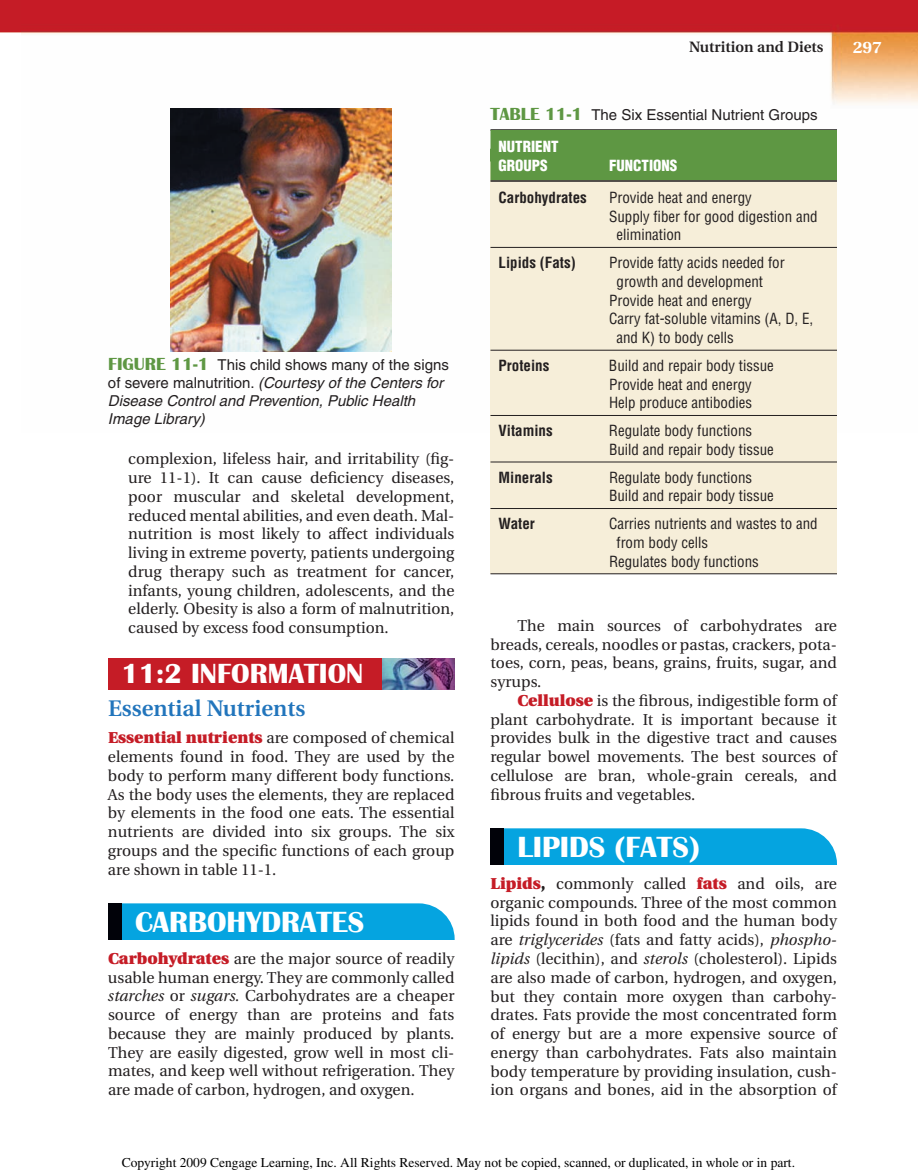
<style>
.page{position:relative;width:918px;height:1175px;background:#fff}
.page>*{position:absolute;margin:0;border:0;box-sizing:border-box;transform-origin:0 0}
.t1{font:700 30px "Britannic";color:#fff}
.t2{font:700 28.5px "Britannic";color:#fff}
.t3{font:600 22.5px "Utopia";color:#2275bc}
.t4{font:700 16.5px "Utopia";color:#fff;scale:1.05 1}
.t5{font:15.75px/18.8px "Utopia";color:#231f20;text-align:justify}
.t6{font:condensed 15px/18.8px "Helvetica";color:#231f20}
.t7{font:italic 15px/18px "Helvetica";color:#231f20}
.t8{font:700 condensed 15px "Helvetica";color:#231f20}
.t9{font:15px/32.2px "Helvetica";color:#231f20}
.t10{font:600 15px "Utopia";color:#231f20}
.t11{font:900 condensed 15px "Helvetica";color:#fff}
.t12{font:13.5px "Times";color:#000}
.s1{font-family:"Britannic";font-weight:700;font-style:normal;font-size:18px;color:#5e9743}
.s2{font-style:normal}
.s3{font-weight:900;color:#c51c26}
.s4{font-style:italic}
.s5{font-family:"Britannic";font-weight:700;font-size:18px;color:#5e9743}
.s6{font-weight:900;font-stretch:condensed;color:#fff}
.s7{font-weight:900}
</style>
<div class="page">
<img style="left:21px;top:0;width:897px;height:352px">
<img style="left:0;top:0;width:21px;height:33px">
<div style="left:504px;top:828px;width:333px;height:36px;background:#05a4e0"></div>
<div style="left:490px;top:828px;width:14px;height:36px;background:#010209"></div>
<div style="left:121px;top:903px;width:334px;height:36px;background:#05a4e0"></div>
<div style="left:108px;top:903px;width:13px;height:36px;background:#010209"></div>
<div style="left:108px;top:658px;width:346px;height:31px;background:#c51c26"></div>
<img style="left:382px;top:658px;width:72px;height:31px">
<img style="left:171px;top:108px;width:221px;height:244px">
<div style="left:490px;top:160px;width:347px;height:413px;background:#f6eed9"></div>
<hr style="left:490px;top:129px;width:347px;height:2px;background:#231f20">
<div style="left:490px;top:130px;width:347px;height:31px;background:#5e9743"></div>
<div style="left:490px;top:149px;width:347px;height:31px;background:#5e9743"></div>
<hr style="left:490px;top:180px;width:347px;height:2px;background:#231f20">
<hr style="left:490px;top:247px;width:347px;height:1px;background:#231f20">
<hr style="left:490px;top:350px;width:347px;height:1px;background:#231f20">
<hr style="left:490px;top:415px;width:347px;height:1px;background:#231f20">
<hr style="left:490px;top:461px;width:347px;height:1px;background:#231f20">
<hr style="left:490px;top:508px;width:347px;height:1px;background:#231f20">
<hr style="left:490px;top:573px;width:347px;height:1px;background:#231f20">
<p class="t7" style="left:108px;top:357px;width:342px"><span class="s1">FIGURE 11-1</span> <span class="s2">This child shows many of the signs of severe malnutrition.</span> (Courtesy of the Centers for Disease Control and Prevention, Public Health Image Library)</p>
<p class="t5" style="left:128px;top:451px;width:328px">complexion, lifeless hair, and irritability (fig&shy;ure 11-1). It can cause deficiency diseases, poor muscular and skeletal development, reduced mental abilities, and even death. Mal&shy;nutrition is most likely to affect individuals living in extreme poverty, patients undergoing drug therapy such as treatment for cancer, infants, young children, adolescents, and the elderly. Obesity is also a form of malnutrition, caused by excess food consumption.</p>
<p class="t2" style="left:122px;top:659px;width:243px">11:2 INFORMATION</p>
<p class="t3" style="left:108px;top:699px;width:199px">Essential Nutrients</p>
<p class="t5" style="left:108px;top:730px;width:348px"><span class="s3">Essential nutrients</span> are composed of chemical elements found in food. They are used by the body to perform many different body functions.<br>As the body uses the elements, they are replaced by elements in the food one eats. The essential nutrients are divided into six groups. The six groups and the specific functions of each group are shown in table 11-1.</p>
<p class="t1" style="left:135px;top:906px;width:231px">CARBOHYDRATES</p>
<p class="t5" style="left:108px;top:950px;width:348px"><span class="s3">Carbohydrates</span> are the major source of readily usable human energy. They are commonly called <span class="s4">starches</span> or <span class="s4">sugars.</span> Carbohydrates are a cheaper source of energy than are proteins and fats because they are mainly produced by plants.<br>They are easily digested, grow well in most cli&shy;mates, and keep well without refrigeration. They are made of carbon, hydrogen, and oxygen.</p>
<p class="t10" style="left:689px;top:41px;width:136px">Nutrition and Diets</p>
<p class="t4" style="left:853px;top:41px;width:29px">297</p>
<p class="t9" style="left:499px;top:100px;width:321px;text-indent:-8px"><span class="s5">TABLE 11-1</span> The Six Essential Nutrient Groups<br><span class="s6">NUTRIENT</span></p>
<p class="t11" style="left:499px;top:160px;width:51px">GROUPS</p>
<p class="t11" style="left:609px;top:160px;width:70px">FUNCTIONS</p>
<p class="t8" style="left:499px;top:191px;width:90px">Carbohydrates</p>
<p class="t6" style="left:609px;top:189px;width:144px">Provide heat and energy</p>
<p class="t6" style="left:609px;top:208px;width:210px">Supply fiber for good digestion and</p>
<p class="t6" style="left:616px;top:227px;width:66px">elimination</p>
<p class="t8" style="left:499px;top:257px;width:79px">Lipids (Fats)</p>
<p class="t6" style="left:609px;top:254px;width:177px">Provide fatty acids needed for</p>
<p class="t6" style="left:616px;top:273px;width:148px">growth and development</p>
<p class="t6" style="left:609px;top:292px;width:144px">Provide heat and energy</p>
<p class="t6" style="left:609px;top:311px;width:206px">Carry fat-soluble vitamins (A, D, E,</p>
<p class="t6" style="left:616px;top:329px;width:119px">and K) to body cells</p>
<p class="t8" style="left:499px;top:359px;width:52px">Proteins</p>
<p class="t6" style="left:609px;top:357px;width:166px">Build and repair body tissue<br>Provide heat and energy<br>Help produce antibodies</p>
<p class="t8" style="left:499px;top:425px;width:56px">Vitamins</p>
<p class="t6" style="left:609px;top:422px;width:166px">Regulate body functions<br>Build and repair body tissue</p>
<p class="t8" style="left:499px;top:471px;width:56px">Minerals</p>
<p class="t6" style="left:609px;top:469px;width:166px">Regulate body functions<br>Build and repair body tissue</p>
<p class="t8" style="left:499px;top:518px;width:38px">Water</p>
<p class="t6" style="left:609px;top:515px;width:210px">Carries nutrients and wastes to and</p>
<p class="t6" style="left:616px;top:534px;width:93px">from body cells</p>
<p class="t6" style="left:609px;top:553px;width:151px">Regulates body functions</p>
<p class="t5" style="left:518px;top:617px;width:321px">The main sources of carbohydrates are</p>
<p class="t5" style="left:491px;top:636px;width:348px">breads, cereals, noodles or pastas, crackers, pota-</p>
<p class="t5" style="left:491px;top:655px;width:348px">toes, corn, peas, beans, grains, fruits, sugar, and</p>
<p class="t5" style="left:491px;top:674px;width:52px">syrups.</p>
<p class="t5" style="left:518px;top:692px;width:321px"><span class="s3">Cellulose</span> is the fibrous, indigestible form of</p>
<p class="t5" style="left:491px;top:711px;width:348px">plant carbohydrate. It is important because it</p>
<p class="t5" style="left:491px;top:730px;width:348px">provides bulk in the digestive tract and causes</p>
<p class="t5" style="left:491px;top:749px;width:348px">regular bowel movements. The best sources of</p>
<p class="t5" style="left:491px;top:767px;width:348px">cellulose are bran, whole-grain cereals, and</p>
<p class="t5" style="left:491px;top:786px;width:206px">fibrous fruits and vegetables.</p>
<p class="t1" style="left:518px;top:831px;width:184px">LIPIDS (FATS)</p>
<p class="t5" style="left:490px;top:875px;width:348px"><span class="s3">Lipids</span><span class="s7">,</span> commonly called <span class="s3">fats</span> and oils, are organic compounds. Three of the most common lipids found in both food and the human body are <span class="s4">triglycerides</span> (fats and fatty acids), <span class="s4">phospho&shy;lipids</span> (lecithin), and <span class="s4">sterols</span> (cholesterol). Lipids are also made of carbon, hydrogen, and oxygen, but they contain more oxygen than carbohy&shy;drates. Fats provide the most concentrated form of energy but are a more expensive source of energy than carbohydrates. Fats also maintain body temperature by providing insulation, cush&shy;ion organs and bones, aid in the absorption of</p>
<p class="t12" style="left:122px;top:1154px;width:675px">Copyright 2009 Cengage Learning, Inc. All Rights Reserved. May not be copied, scanned, or duplicated, in whole or in part.</p>
</div>
